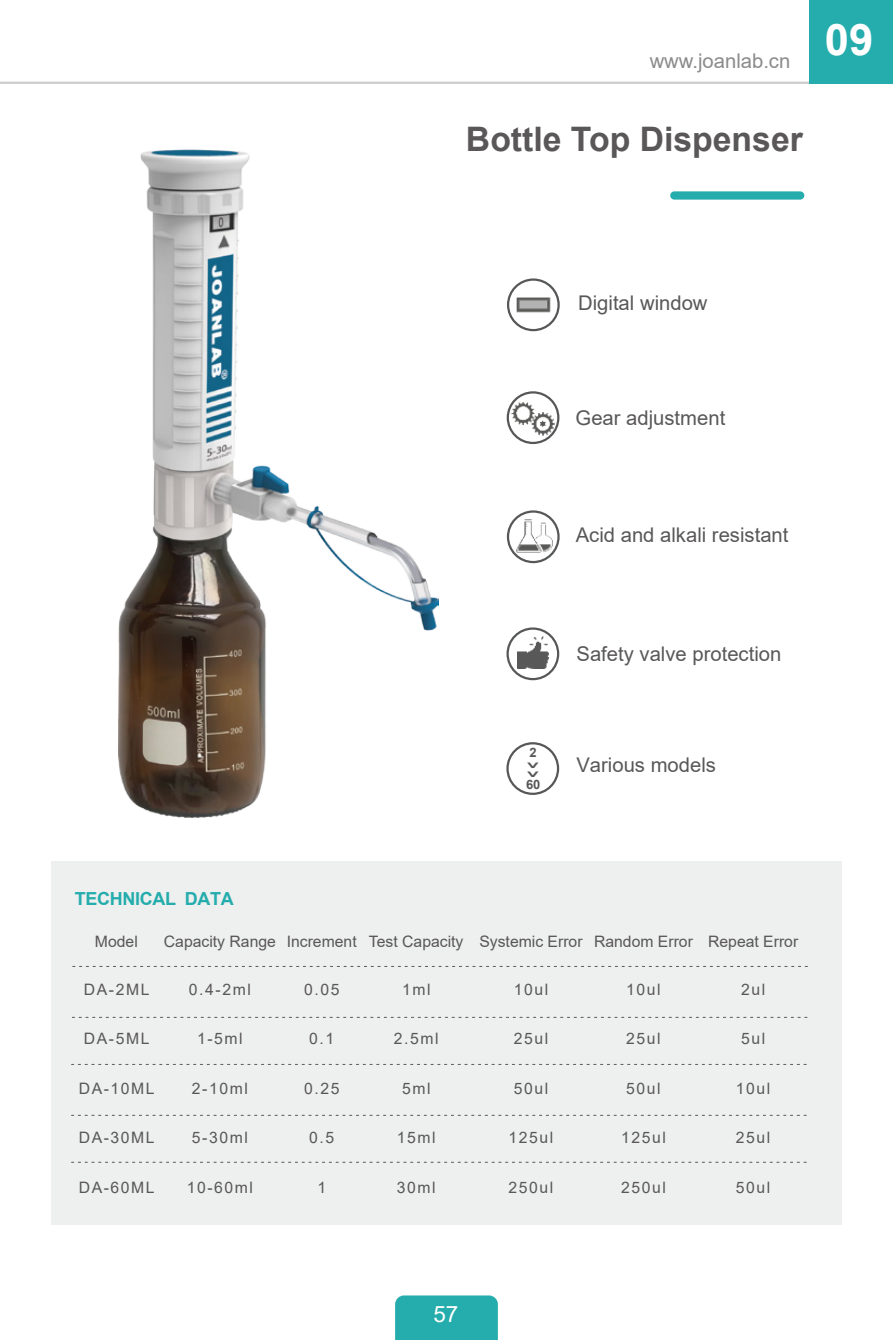
<style>
.page{position:relative;width:893px;height:1340px;background:#fff}
.page>*{position:absolute;margin:0;border:0;box-sizing:border-box;transform-origin:0 0}
.t1{font:700 33.75px "Arial";color:#595757}
.t2{font:22.5px "Arial";color:#fff}
.t3{font:20.25px "Arial";color:#595757}
.t4{font:20.25px "Arial";color:#8b8b8b}
.t5{font:700 18px "Arial";letter-spacing:-.02em;color:#25acac}
.t6{font:15.75px "Arial";letter-spacing:.1em;color:#595757}
.t7{font:15.75px "Arial";color:#595757}
.t8{font:700 12.83px "Arial";color:#585757}
</style>
<div class="page">
<div style="left:670px;top:191px;width:134px;height:9px;background:#25acac;border-radius:4px"></div>
<div style="left:51px;top:861px;width:791px;height:364px;background:#eeefef"></div>
<svg style="left:72px;top:1016px;width:735px;height:1px"></svg>
<svg style="left:72px;top:1063px;width:734px;height:1px"></svg>
<svg style="left:72px;top:1114px;width:735px;height:1px"></svg>
<svg style="left:72px;top:1161px;width:735px;height:1px"></svg>
<svg style="left:73px;top:966px;width:735px;height:1px"></svg>
<div style="left:507px;top:278px;width:53px;height:53px;border:2px solid #565757;border-radius:50%"></div>
<div style="left:507px;top:391px;width:52px;height:53px;border:2px solid #565757;border-radius:50%"></div>
<img style="left:512px;top:293px;width:39px;height:24px">
<img style="left:510px;top:400px;width:46px;height:36px">
<div style="left:507px;top:510px;width:53px;height:53px;border:2px solid #565757;border-radius:50%"></div>
<img style="left:515px;top:516px;width:39px;height:37px">
<div style="left:506px;top:742px;width:53px;height:53px;border:2px solid #565757;border-radius:50%"></div>
<div style="left:506px;top:627px;width:53px;height:53px;border:2px solid #565757;border-radius:50%"></div>
<img style="left:517px;top:636px;width:31px;height:32px">
<img style="left:119px;top:149px;width:319px;height:668px">
<hr style="left:0;top:82px;width:893px;height:2px;background:#ccc">
<div style="left:395px;top:1295px;width:103px;height:44px;background:#25acac"></div>
<div style="left:809px;top:0;width:84px;height:84px;background:#25acac"></div>
<p class="t4" style="left:650px;top:47px;width:225px">www.joanlab.cn <sup>09</sup></p>
<h1 class="t1" style="left:466px;top:116px;width:338px">Bottle Top Dispenser</h1>
<p class="t3" style="left:578px;top:289px;width:131px">Digital window</p>
<p class="t3" style="left:576px;top:404px;width:151px">Gear adjustment</p>
<p class="t3" style="left:576px;top:521px;width:214px">Acid and alkali resistant</p>
<p class="t8" style="left:530px;top:744px;width:9px">2</p>
<p class="t8" style="left:526px;top:775px;width:16px">60</p>
<p class="t3" style="left:576px;top:640px;width:206px">Safety valve protection</p>
<p class="t3" style="left:576px;top:750px;width:141px">Various models</p>
<p class="t5" style="left:75px;top:885px;width:161px">TECHNICAL DATA</p>
<p class="t7" style="left:164px;top:931px;width:114px">Capacity Range</p>
<p class="t6" style="left:189px;top:978px;width:63px">0.4-2ml</p>
<p class="t6" style="left:197px;top:1027px;width:47px">1-5ml</p>
<p class="t6" style="left:192px;top:1077px;width:58px">2-10ml</p>
<p class="t6" style="left:192px;top:1126px;width:58px">5-30ml</p>
<p class="t6" style="left:187px;top:1176px;width:68px">10-60ml</p>
<p class="t6" style="left:95px;top:931px;width:44px">Model</p>
<p class="t6" style="left:84px;top:978px;width:67px">DA-2ML</p>
<p class="t6" style="left:84px;top:1027px;width:67px">DA-5ML</p>
<p class="t6" style="left:79px;top:1077px;width:77px">DA-10ML</p>
<p class="t6" style="left:79px;top:1126px;width:77px">DA-30ML</p>
<p class="t6" style="left:79px;top:1176px;width:77px">DA-60ML</p>
<p class="t7" style="left:287px;top:931px;width:72px">Increment</p>
<p class="t6" style="left:304px;top:978px;width:37px">0.05</p>
<p class="t6" style="left:309px;top:1027px;width:27px">0.1</p>
<p class="t6" style="left:304px;top:1077px;width:37px">0.25</p>
<p class="t6" style="left:309px;top:1126px;width:27px">0.5</p>
<p class="t6" style="left:317px;top:1176px;width:10px">1</p>
<p class="t7" style="left:369px;top:931px;width:96px">Test Capacity</p>
<p class="t6" style="left:402px;top:978px;width:30px">1ml</p>
<p class="t6" style="left:394px;top:1027px;width:46px">2.5ml</p>
<p class="t6" style="left:402px;top:1077px;width:30px">5ml</p>
<p class="t6" style="left:397px;top:1126px;width:40px">15ml</p>
<p class="t6" style="left:397px;top:1176px;width:40px">30ml</p>
<p class="t7" style="left:479px;top:931px;width:105px">Systemic Error</p>
<p class="t6" style="left:514px;top:978px;width:36px">10ul</p>
<p class="t6" style="left:514px;top:1027px;width:36px">25ul</p>
<p class="t6" style="left:514px;top:1077px;width:36px">50ul</p>
<p class="t6" style="left:509px;top:1126px;width:46px">125ul</p>
<p class="t6" style="left:509px;top:1176px;width:46px">250ul</p>
<p class="t7" style="left:594px;top:931px;width:100px">Random Error</p>
<p class="t6" style="left:626px;top:978px;width:36px">10ul</p>
<p class="t6" style="left:626px;top:1027px;width:36px">25ul</p>
<p class="t6" style="left:626px;top:1077px;width:36px">50ul</p>
<p class="t6" style="left:621px;top:1126px;width:46px">125ul</p>
<p class="t6" style="left:621px;top:1176px;width:46px">250ul</p>
<p class="t7" style="left:708px;top:931px;width:92px">Repeat Error</p>
<p class="t6" style="left:741px;top:978px;width:26px">2ul</p>
<p class="t6" style="left:741px;top:1027px;width:26px">5ul</p>
<p class="t6" style="left:736px;top:1077px;width:36px">10ul</p>
<p class="t6" style="left:736px;top:1126px;width:36px">25ul</p>
<p class="t6" style="left:736px;top:1176px;width:36px">50ul</p>
<h2 class="t2" style="left:433px;top:1298px;width:27px">57</h2>
</div>
